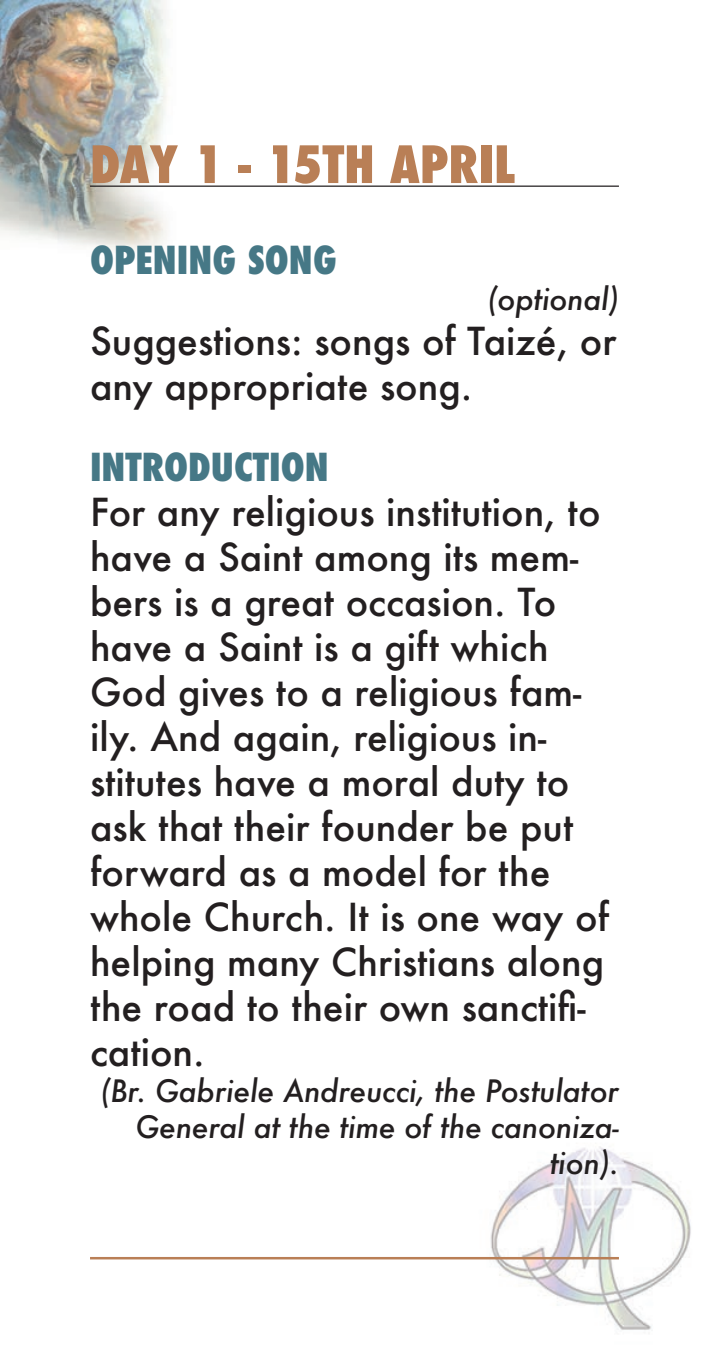
<style>
.page{position:relative;width:709px;height:1347px;background:#fff}
.page>*{position:absolute;margin:0;border:0;box-sizing:border-box;transform-origin:0 0}
.Heading_2{font:800 condensed 50px "Futura";color:#b97f56}
.t1{font:500 37.5px/45px "Futura";color:#231f20}
.titolo{font:800 condensed 37.5px "Futura";color:#467886}
.firma{font:italic 500 30px/36px "Futura";letter-spacing:-.01em;color:#231f20;text-align:right}
</style>
<div class="page">
<img style="left:0;top:0;width:691px;height:1330px">
<hr style="left:90px;top:1256px;width:529px;height:3px;background:#b97f56">
<hr style="left:90px;top:185px;width:529px;height:2px;background:#231f20">
<p class="Heading_2" style="left:90px;top:130px;width:426px">DAY 1 - 15TH APRIL</p>
<p class="titolo" style="left:90px;top:235px;width:248px">OPENING SONG</p>
<p class="firma" style="left:487px;top:281px;width:133px">(optional)</p>
<p class="t1" style="left:90px;top:318px;width:528px">Suggestions: songs of Taizé, or any appropriate song.</p>
<p class="titolo" style="left:90px;top:442px;width:240px">INTRODUCTION</p>
<p class="t1" style="left:90px;top:489px;width:520px">For any religious institution, to have a Saint among its mem&shy;bers is a great occasion. To have a Saint is a gift which<br>God gives to a religious fam&shy;ily. And again, religious in&shy;stitutes have a moral duty to ask that their founder be put forward as a model for the whole Church. It is one way of helping many Christians along the road to their own sanctifi&shy;cation.</p>
<p class="firma" style="left:100px;top:1073px;width:520px">(Br. Gabriele Andreucci, the Postulator<br>General at the time of the canoniza&shy;tion).</p>
</div>
